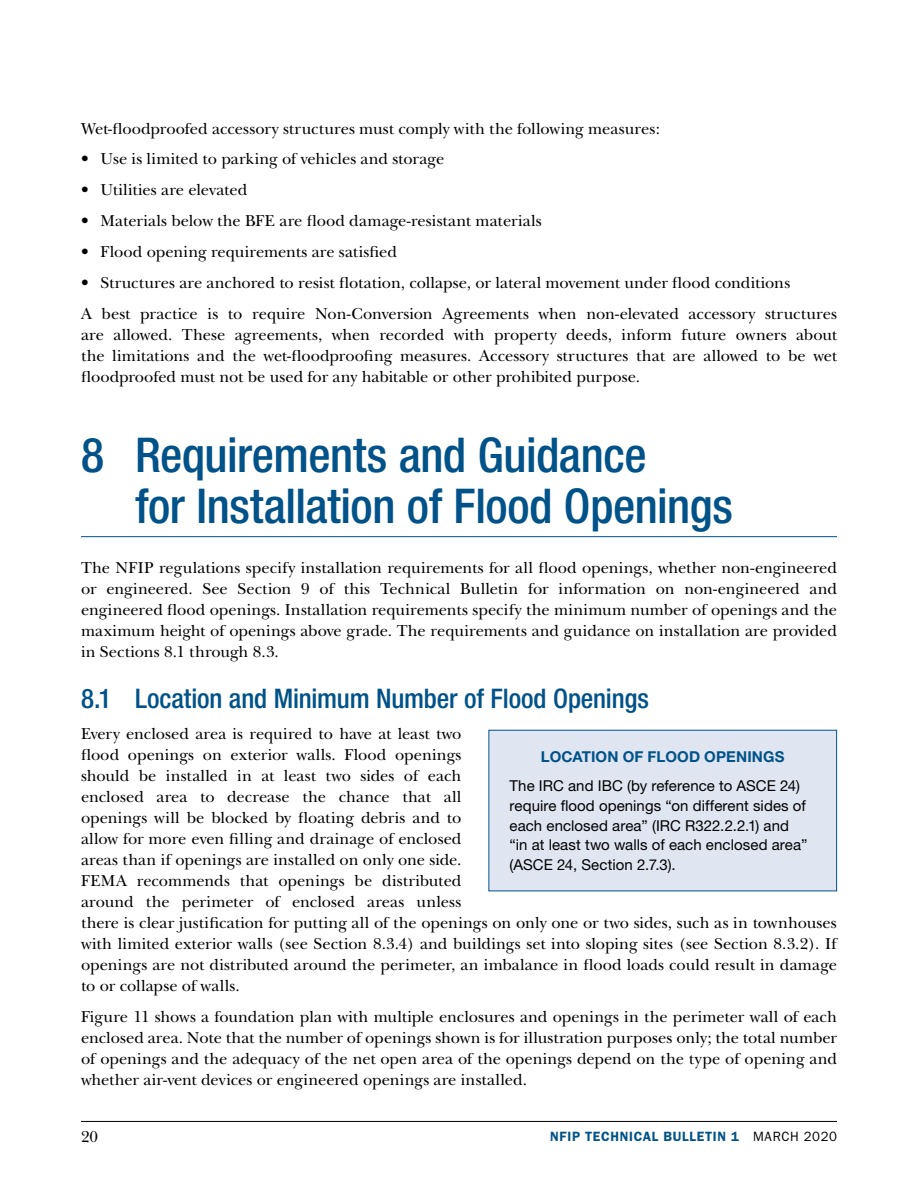
<style>
.page{position:relative;width:918px;height:1188px;background:#fff}
.page>*{position:absolute;margin:0;border:0;box-sizing:border-box;transform-origin:0 0}
.t1{font:500 condensed 48px/51px "Helvetica Neue LT Std";letter-spacing:-.01em;color:#005288}
.t2{font:500 condensed 27px "Helvetica Neue LT Std";letter-spacing:-.005em;color:#005288}
.Body{font:16.5px/21px "New Baskerville";color:#000;text-align:justify}
.Box_Body{font:15px/19.8px "Helvetica Neue LT Std";letter-spacing:.005em;color:#000}
.Box_heading{font:700 15px "Helvetica Neue LT Std";letter-spacing:.01em;color:#005288}
.t3{font:600 13.5px "ITC Franklin Gothic Std";letter-spacing:.055em;color:#005288}
.s1{font-weight:400;color:#000}
</style>
<div class="page">
<hr style="left:81px;top:1121px;width:756px;height:1px;background:#000">
<hr style="left:81px;top:536px;width:756px;height:1px;background:#005288">
<div style="left:489px;top:730px;width:348px;height:161px;background:#dfe5f1"></div>
<p class="Body" style="left:81px;top:118px;width:581px">Wet-floodproofed accessory structures must comply with the following measures:</p>
<p class="Body" style="left:81px;top:149px;width:365px">• Use is limited to parking of vehicles and storage</p>
<p class="Body" style="left:81px;top:180px;width:168px">• Utilities are elevated</p>
<p class="Body" style="left:81px;top:210px;width:462px">• Materials below the BFE are flood damage-resistant materials</p>
<p class="Body" style="left:81px;top:241px;width:318px">• Flood opening requirements are satisfied</p>
<p class="Body" style="left:81px;top:272px;width:711px">• Structures are anchored to resist flotation, collapse, or lateral movement under flood conditions</p>
<p class="Body" style="left:81px;top:303px;width:758px">A best practice is to require Non-Conversion Agreements when non-elevated accessory structures are allowed. These agreements, when recorded with property deeds, inform future owners about the limitations and the wet-floodproofing measures. Accessory structures that are allowed to be wet floodproofed must not be used for any habitable or other prohibited purpose.</p>
<h2 class="t1" style="left:135px;top:429px;width:599px;text-indent:-54px">8 Requirements and Guidance<br>for Installation of Flood Openings</h2>
<p class="Body" style="left:81px;top:557px;width:758px">The NFIP regulations specify installation requirements for all flood openings, whether non-engineered or engineered. See Section 9 of this Technical Bulletin for information on non-engineered and engineered flood openings. Installation requirements specify the minimum number of openings and the maximum height of openings above grade. The requirements and guidance on installation are provided in Sections 8.1 through 8.3.</p>
<h3 class="t2" style="left:81px;top:682px;width:569px">8.1 Location and Minimum Number of Flood Openings</h3>
<p class="Body" style="left:81px;top:723px;width:758px;text-align:left">Every enclosed area is required to have at least two<br>flood openings on exterior walls. Flood openings<br>should be installed in at least two sides of each<br>enclosed area to decrease the chance that all<br>openings will be blocked by floating debris and to<br>allow for more even filling and drainage of enclosed<br>areas than if openings are installed on only one side.<br>FEMA recommends that openings be distributed<br>around the perimeter of enclosed areas unless<br>there is clear justification for putting all of the openings on only one or two sides, such as in townhouses with limited exterior walls (see Section 8.3.4) and buildings set into sloping sites (see Section 8.3.2). If openings are not distributed around the perimeter, an imbalance in flood loads could result in damage to or collapse of walls.</p>
<p class="Body" style="left:81px;top:1006px;width:758px">Figure 11 shows a foundation plan with multiple enclosures and openings in the perimeter wall of each enclosed area. Note that the number of openings shown is for illustration purposes only; the total number of openings and the adequacy of the net open area of the openings depend on the type of opening and whether air-vent devices or engineered openings are installed.</p>
<p class="Box_heading" style="left:541px;top:747px;width:245px">LOCATION OF FLOOD OPENINGS</p>
<p class="Box_Body" style="left:509px;top:776px;width:299px">The IRC and IBC (by reference to ASCE 24) require flood openings “on different sides of each enclosed area” (IRC R322.2.2.1) and “in at least two walls of each enclosed area” (ASCE 24, Section 2.7.3).</p>
<p class="Body" style="left:81px;top:1126px;width:19px">20</p>
<p class="t3" style="left:550px;top:1129px;width:288px">NFIP TECHNICAL BULLETIN 1 <span class="s1">MARCH 2020</span></p>
</div>
